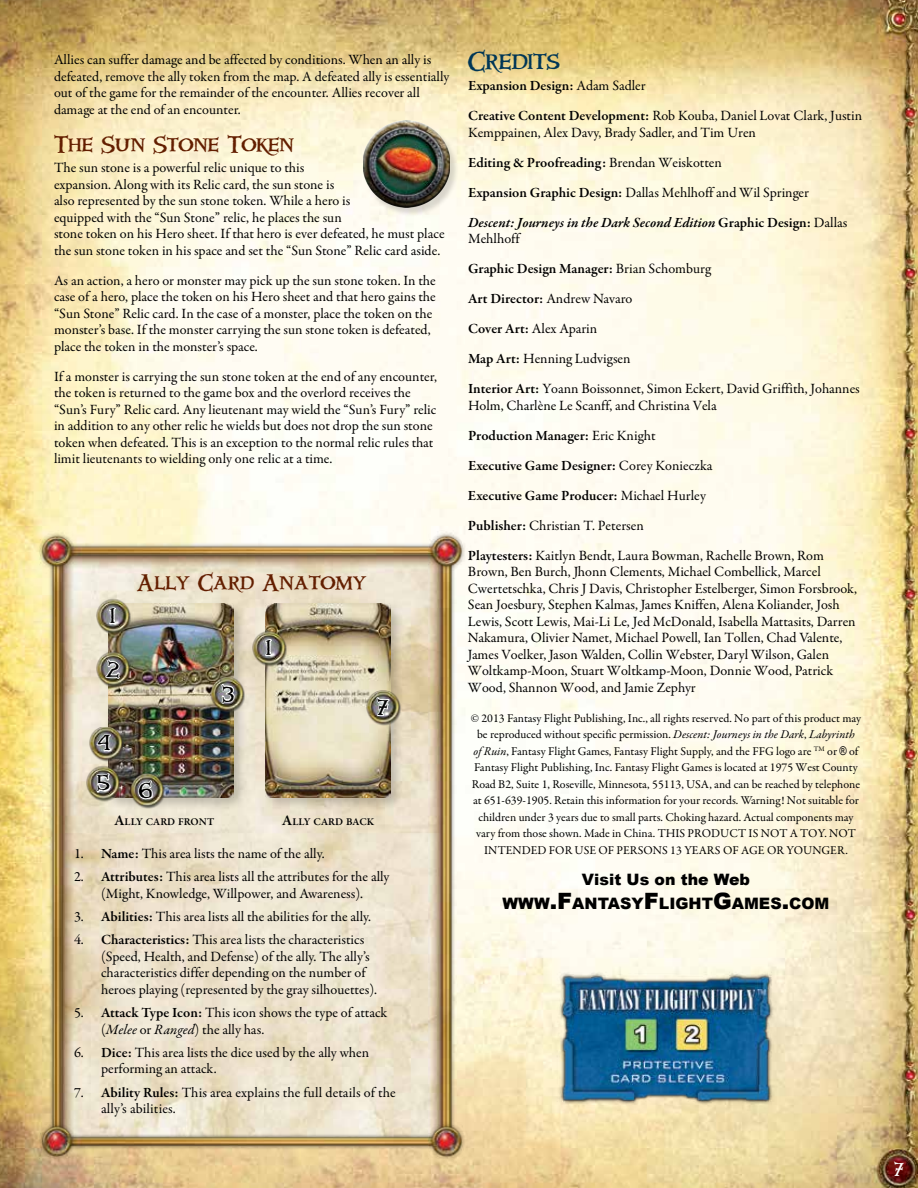
<style>
.page{position:relative;width:918px;height:1188px;background:#fff}
.page>*{position:absolute;margin:0;border:0;box-sizing:border-box;transform-origin:0 0}
.t1{font:24px "Windlass";color:#003656}
.t2{font:21px "Windlass";color:#631e00}
.t3{font:18.9px/40px "Windlass";color:#000}
.t4{font:16.5px "Windlass";color:#fff}
.t5{font:900 15.75px/24.5px "Arial";color:#000;text-align:center}
.t6{font:14.25px/16.5px "Garamond Descent";color:#000}
.t7{font:700 14.25px/30px "Garamond Descent";color:#000}
.t8{font:12px/16.5px "Garamond Descent";color:#000;text-align:center}
.t9{font:700 10.5px "Garamond Descent";color:#000}
.s1{font-size:15px}
.s2{font-weight:700}
.s3{font-style:italic}
.s4{font-weight:400}
.s5{font-weight:700;font-style:italic}
.s6{font-family:"Arial Narrow"}
.s7{font-style:inherit}
.s8{font-size:22.5px}
</style>
<div class="page">
<img style="left:0;top:0;width:918px;height:1188px">
<img style="left:14px;top:584px;width:890px;height:516px">
<img style="left:14px;top:505px;width:890px;height:79px">
<img style="left:14px;top:1100px;width:890px;height:69px">
<img style="left:548px;top:964px;width:236px;height:150px">
<div style="left:364px;top:122px;width:95px;height:96px;background:#000;opacity:.15"></div>
<div style="left:360px;top:121px;width:90px;height:66px;background:#fff;opacity:.75"></div>
<div style="left:363px;top:134px;width:87px;height:74px;background:#000;opacity:.75"></div>
<div style="left:263px;top:601px;width:141px;height:210px;background:#000;opacity:.2"></div>
<img style="left:266px;top:604px;width:125px;height:194px">
<div style="left:105px;top:601px;width:142px;height:210px;background:#000;opacity:.2"></div>
<img style="left:108px;top:604px;width:125px;height:194px">
<img style="left:248px;top:628px;width:40px;height:39px">
<svg style="left:264px;top:635px;width:10px;height:34px"></svg>
<img style="left:126px;top:772px;width:40px;height:37px">
<svg style="left:137px;top:779px;width:17px;height:22px"></svg>
<img style="left:92px;top:596px;width:40px;height:40px">
<svg style="left:108px;top:603px;width:10px;height:35px"></svg>
<img style="left:92px;top:650px;width:40px;height:38px">
<svg style="left:104px;top:658px;width:17px;height:26px"></svg>
<img style="left:207px;top:677px;width:40px;height:36px">
<svg style="left:220px;top:683px;width:16px;height:22px"></svg>
<img style="left:85px;top:727px;width:40px;height:36px">
<svg style="left:95px;top:729px;width:17px;height:30px"></svg>
<img style="left:83px;top:764px;width:40px;height:38px">
<svg style="left:96px;top:772px;width:16px;height:32px"></svg>
<img style="left:362px;top:691px;width:40px;height:35px">
<svg style="left:376px;top:696px;width:15px;height:21px"></svg>
<p class="t6" style="left:54px;top:52px;width:397px">Allies can suffer damage and be affected by conditions. When an ally is defeated, remove the ally token from the map. A defeated ally is essentially out of the game for the remainder of the encounter. Allies recover all damage at the end of an encounter.</p>
<h2 class="t2" style="left:54px;top:130px;width:241px">The Sun Stone Token</h2>
<p class="t6" style="left:54px;top:160px;width:392px">The sun stone is a powerful relic unique to this<br>expansion. Along with its Relic card, the sun stone is<br>also represented by the sun stone token. While a hero is<br>equipped with the “Sun Stone” relic, he places the sun<br>stone token on his Hero sheet. If that hero is ever defeated, he must place the sun stone token in his space and set the “Sun Stone” Relic card aside.</p>
<p class="t6" style="left:54px;top:272px;width:383px">As an action, a hero or monster may pick up the sun stone token. In the case of a hero, place the token on his Hero sheet and that hero gains the “Sun Stone” Relic card. In the case of a monster, place the token on the monster’s base. If the monster carrying the sun stone token is defeated, place the token in the monster’s space.</p>
<p class="t6" style="left:54px;top:368px;width:385px">If a monster is carrying the sun stone token at the end of any encounter, the token is returned to the game box and the overlord receives the “Sun’s Fury” Relic card. Any lieutenant may wield the “Sun’s Fury” relic in addition to any other relic he wields but does not drop the sun stone token when defeated. This is an exception to the normal relic rules that limit lieutenants to wielding only one relic at a time.</p>
<h3 class="t3" style="left:110px;top:597px;width:7px">1</h3>
<h3 class="t3" style="left:106px;top:650px;width:14px">2</h3>
<h3 class="t3" style="left:97px;top:723px;width:14px">4<br>5</h3>
<h2 class="t2" style="left:137px;top:568px;width:231px">Ally Card Anatomy</h2>
<h3 class="t3" style="left:222px;top:675px;width:13px">3</h3>
<h3 class="t3" style="left:266px;top:628px;width:7px">1</h3>
<h3 class="t3" style="left:377px;top:688px;width:14px">7</h3>
<h3 class="t3" style="left:139px;top:771px;width:15px">6</h3>
<p class="t9" style="left:114px;top:815px;width:101px"><span class="s1">A</span>LLY CARD FRONT</p>
<p class="t9" style="left:282px;top:815px;width:93px"><span class="s1">A</span>LLY CARD BACK</p>
<p class="t6" style="left:74px;top:846px;width:252px">1. <span class="s2">Name:</span> This area lists the name of the ally.</p>
<p class="t6" style="left:74px;top:869px;width:317px;text-align:center">2. <span class="s2">Attributes:</span> This area lists all the attributes for the ally (Might, Knowledge, Willpower, and Awareness).</p>
<p class="t6" style="left:74px;top:909px;width:299px">3. <span class="s2">Abilities:</span> This area lists all the abilities for the ally.</p>
<p class="t6" style="left:101px;top:932px;width:278px;text-indent:-27px">4. <span class="s2">Characteristics:</span> This area lists the characteristics (Speed, Health, and Defense) of the ally. The ally’s characteristics differ depending on the number of heroes playing (represented by the gray silhouettes).</p>
<p class="t6" style="left:101px;top:1005px;width:288px;text-indent:-27px">5. <span class="s2">Attack Type Icon:</span> This icon shows the type of attack (<span class="s3">Melee</span> or <span class="s3">Ranged</span>) the ally has.</p>
<p class="t6" style="left:101px;top:1044px;width:270px;text-indent:-27px">6. <span class="s2">Dice:</span> This area lists the dice used by the ally when performing an attack.</p>
<p class="t6" style="left:101px;top:1084px;width:296px;text-indent:-27px">7. <span class="s2">Ability Rules:</span> This area explains the full details of the ally’s abilities.</p>
<h1 class="t1" style="left:468px;top:45px;width:93px">Credits</h1>
<p class="t7" style="left:468px;top:71px;width:396px">Expansion Design: <span class="s4">Adam Sadler<br></span>Creative Content Development: <span class="s4">Rob Kouba, Daniel Lovat Clark, Justin</span></p>
<p class="t6" style="left:468px;top:118px;width:381px;line-height:30px">Kemppainen, Alex Davy, Brady Sadler, and Tim Uren<br><span class="s2">Editing &amp; Proofreading:</span> Brendan Weiskotten<br><span class="s2">Expansion Graphic Design:</span> Dallas Mehlhoff and Wil Springer <span class="s5">Descent: Journeys in the Dark Second Edition</span> <span class="s2">Graphic Design:</span> Dallas</p>
<p class="t6" style="left:468px;top:224px;width:393px;line-height:30px">Mehlhoff<br><span class="s2">Graphic Design Manager:</span> Brian Schomburg<br><span class="s2">Art Director:</span> Andrew Navaro<br><span class="s2">Cover Art:</span> Alex Aparin<br><span class="s2">Map Art:</span> Henning Ludvigsen<br><span class="s2">Interior Art:</span> Yoann Boissonnet, Simon Eckert, David Griffith, Johannes</p>
<p class="t6" style="left:468px;top:391px;width:357px;line-height:30px">Holm, Charlène Le Scanff, and Christina Vela<br><span class="s2">Production Manager:</span> Eric Knight<br><span class="s2">Executive Game Designer:</span> Corey Konieczka<br><span class="s2">Executive Game Producer:</span> Michael Hurley<br><span class="s2">Publisher:</span> Christian T. Petersen<br><span class="s2">Playtesters:</span> Kaitlyn Bendt, Laura Bowman, Rachelle Brown, Rom</p>
<p class="t6" style="left:468px;top:564px;width:391px">Brown, Ben Burch, Jhonn Clements, Michael Combellick, Marcel Cwertetschka, Chris J Davis, Christopher Estelberger, Simon Forsbrook, Sean Joesbury, Stephen Kalmas, James Kniffen, Alena Koliander, Josh Lewis, Scott Lewis, Mai-Li Le, Jed McDonald, Isabella Mattasits, Darren Nakamura, Olivier Namet, Michael Powell, Ian Tollen, Chad Valente, James Voelker, Jason Walden, Collin Webster, Daryl Wilson, Galen Woltkamp-Moon, Stuart Woltkamp-Moon, Donnie Wood, Patrick Wood, Shannon Wood, and Jamie Zephyr</p>
<p class="t8" style="left:471px;top:710px;width:392px">© 2013 Fantasy Flight Publishing, Inc., all rights reserved. No part of this product may be reproduced without specific permission. <span class="s3">Descent: Journeys in the Dark</span>, <span class="s3">Labyrinth<br>of Ruin</span>, Fantasy Flight Games, Fantasy Flight Supply, and the FFG logo are <sup>TM</sup> or <span class="s6">®</span> of Fantasy Flight Publishing, Inc. Fantasy Flight Games is located at 1975 West County Road B2, Suite 1, Roseville, Minnesota, 55113, USA, and can be reached by telephone at 651-639-1905. Retain this information for your records. Warning! Not suitable for children under 3 years due to small parts. Choking hazard. Actual components may vary from those shown. Made in China. THIS PRODUCT IS NOT A TOY. NOT INTENDED FOR USE OF PERSONS 13 YEARS OF AGE OR YOUNGER.</p>
<p class="t5" style="left:503px;top:866px;width:328px"><span class="s7">Visit Us on the Web<br></span>WWW<span class="s8">.F</span>ANTASY<span class="s8">F</span>LIGHT<span class="s8">G</span>AMES<span class="s8">.</span>COM</p>
<p class="t4" style="left:894px;top:1158px;width:12px">7</p>
</div>
